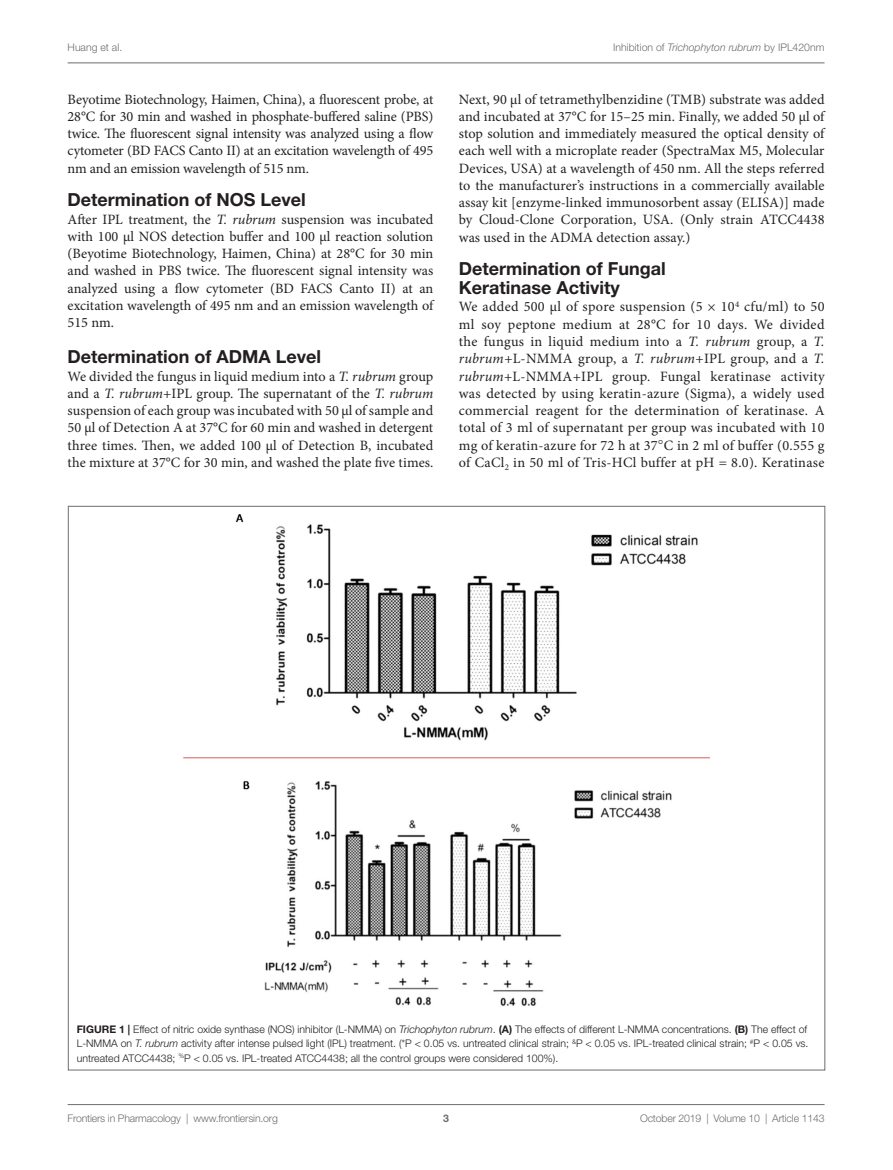
<style>
.page{position:relative;width:893px;height:1170px;background:#fff}
.page>*{position:absolute;margin:0;border:0;box-sizing:border-box;transform-origin:0 0}
._2{font:700 18px/18.8px "Helvetica Neue LT Std";color:#231f20}
.T1{font:14.25px/17.2px "Minion Pro";color:#231f20;text-align:justify}
.FC{font:300 10.5px/14.2px "Helvetica Neue LT Std";color:#231f20;text-align:justify}
.DVA{font:300 10.5px "Helvetica Neue LT Std";letter-spacing:-.015em;color:#6c6d70}
.t1{font:700 10.5px "Helvetica Neue LT Std";color:#6c6d70}
.s1{font-style:italic}
.s2{font-family:"Helvetica Neue LT Std";font-weight:300}
.s3{font-weight:700}
</style>
<div class="page">
<hr style="left:68px;top:63px;width:756px;height:1px;background:#6c6d70">
<hr style="left:68px;top:1104px;width:756px;height:1px;background:#6c6d70">
<img style="left:183px;top:514px;width:527px;height:491px">
<p class="DVA" style="left:68px;top:41px;width:56px">Huang et al.</p>
<p class="DVA" style="left:613px;top:41px;width:213px">Inhibition of <span class="s1">Trichophyton rubrum</span> by IPL420nm</p>
<p class="T1" style="left:68px;top:90px;width:367px">Beyotime Biotechnology, Haimen, China), a fluorescent probe, at 28°C for 30 min and washed in phosphate-buffered saline (PBS) twice. The fluorescent signal intensity was analyzed using a flow cytometer (BD FACS Canto II) at an excitation wavelength of 495 nm and an emission wavelength of 515 nm.</p>
<p class="_2" style="left:68px;top:190px;width:240px">Determination of NOS Level</p>
<p class="T1" style="left:68px;top:210px;width:367px">After IPL treatment, the <span class="s1">T. rubrum</span> suspension was incubated with 100 μl NOS detection buffer and 100 μl reaction solution (Beyotime Biotechnology, Haimen, China) at 28°C for 30 min and washed in PBS twice. The fluorescent signal intensity was analyzed using a flow cytometer (BD FACS Canto II) at an excitation wavelength of 495 nm and an emission wavelength of 515 nm.</p>
<p class="_2" style="left:68px;top:347px;width:255px">Determination of ADMA Level</p>
<p class="T1" style="left:68px;top:367px;width:367px">We divided the fungus in liquid medium into a <span class="s1">T. rubrum</span> group and a <span class="s1">T. rubrum</span>+IPL group. The supernatant of the <span class="s1">T. rubrum </span>suspension of each group was incubated with 50 μl of sample and 50 μl of Detection A at 37°C for 60 min and washed in detergent three times. Then, we added 100 μl of Detection B, incubated the mixture at 37°C for 30 min, and washed the plate five times.</p>
<p class="T1" style="left:459px;top:90px;width:367px">Next, 90 μl of tetramethylbenzidine (TMB) substrate was added and incubated at 37°C for 15–25 min. Finally, we added 50 μl of stop solution and immediately measured the optical density of each well with a microplate reader (SpectraMax M5, Molecular Devices, USA) at a wavelength of 450 nm. All the steps referred to the manufacturer’s instructions in a commercially available assay kit [enzyme-linked immunosorbent assay (ELISA)] made by Cloud-Clone Corporation, USA. (Only strain ATCC4438 was used in the ADMA detection assay.)</p>
<p class="_2" style="left:459px;top:259px;width:208px">Determination of Fungal<br>Keratinase Activity</p>
<p class="T1" style="left:459px;top:298px;width:367px">We added 500 μl of spore suspension (5 × 10<sup>4</sup> cfu/ml) to 50 ml soy peptone medium at 28°C for 10 days. We divided the fungus in liquid medium into a <span class="s1">T. rubrum</span> group, a <span class="s1">T. rubrum+</span>L-NMMA group, a <span class="s1">T. rubrum</span>+IPL group, and a <span class="s1">T. rubrum</span>+L-NMMA+IPL group. Fungal keratinase activity was detected by using keratin-azure (Sigma), a widely used commercial reagent for the determination of keratinase. A total of 3 ml of supernatant per group was incubated with 10 mg of keratin-azure for 72 h at 37<span class="s2">°</span>C in 2 ml of buffer (0.555 g of CaCl<sub>2</sub> in 50 ml of Tris-HCl buffer at pH = 8.0). Keratinase</p>
<p class="FC" style="left:77px;top:1021px;width:733px"><span class="s3">FIGURE 1 |</span> Effect of nitric oxide synthase (NOS) inhibitor (L-NMMA) on <span class="s1">Trichophyton rubrum</span>. <span class="s3">(A)</span> The effects of different L-NMMA concentrations. <span class="s3">(B)</span> The effect of L-NMMA on <span class="s1">T. rubrum</span> activity after intense pulsed light (IPL) treatment. (*P &lt; 0.05 vs. untreated clinical strain; <sup>&amp;</sup>P &lt; 0.05 vs. IPL-treated clinical strain; <sup>#</sup>P &lt; 0.05 vs. untreated ATCC4438; <sup>%</sup>P &lt; 0.05 vs. IPL-treated ATCC4438; all the control groups were considered 100%).</p>
<p class="DVA" style="left:68px;top:1111px;width:122px">Frontiers in Pharmacology |</p>
<p class="DVA" style="left:194px;top:1111px;width:86px">www.frontiersin.org</p>
<p class="t1" style="left:443px;top:1111px;width:7px">3</p>
<p class="DVA" style="left:640px;top:1111px;width:186px">October 2019 | Volume 10 | Article 1143</p>
</div>
